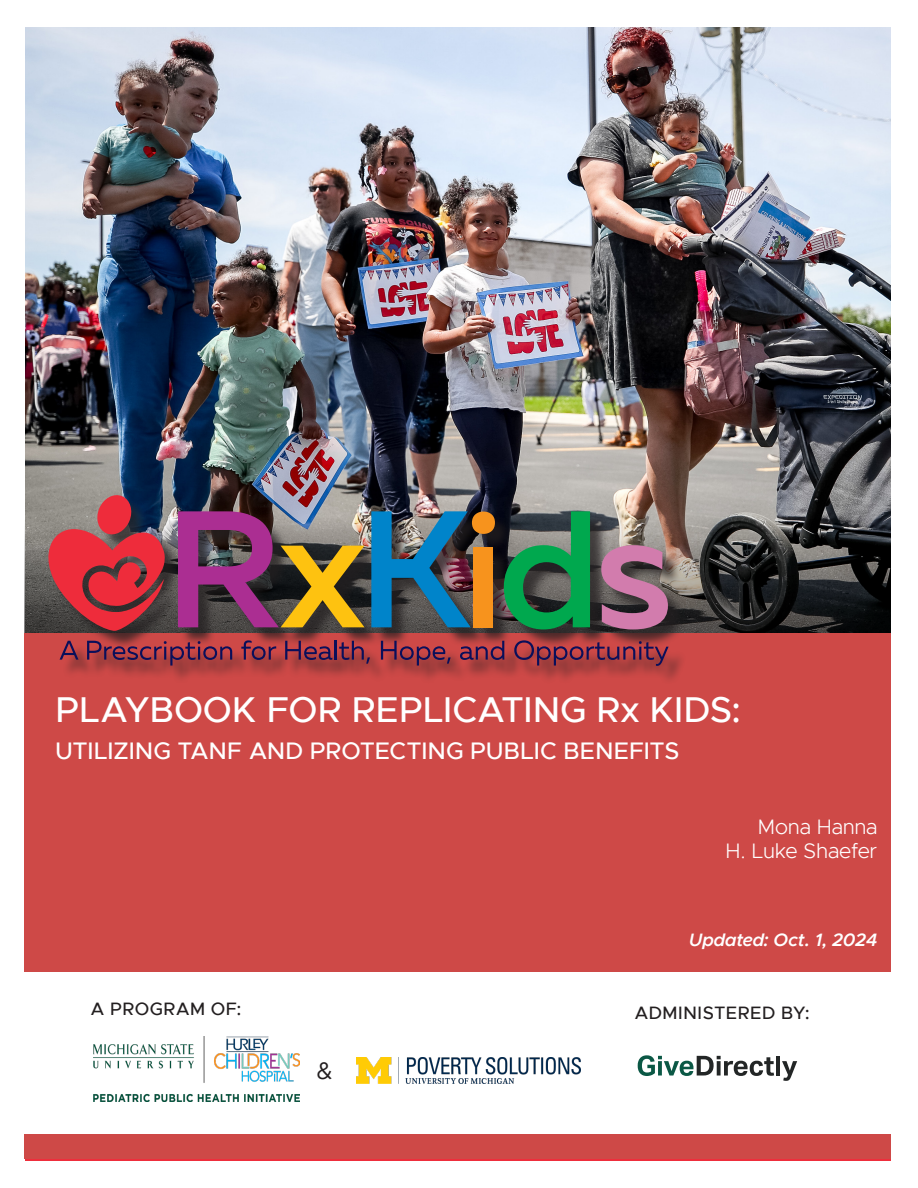
<style>
.page{position:relative;width:918px;height:1188px;background:#fff}
.page>*{position:absolute;margin:0;border:0;box-sizing:border-box;transform-origin:0 0}
.Body_Headline{font:500 36px "Metropolis";letter-spacing:-.005em;color:#fff}
.Body_Headline-2{font:500 24px "Metropolis";letter-spacing:-.005em;color:#fff}
.Body_Text{font:24px "Metropolis";color:#231f20}
.Body_Headline-3{font:300 21px/24px "Metropolis";letter-spacing:.005em;color:#fff;text-align:right}
.Body_Text-2{font:500 18px "Metropolis";letter-spacing:.03em;color:#231f20}
.Body_Text-3{font:italic 600 18px "Metropolis";color:#fff}
</style>
<div class="page">
<img style="left:25px;top:27px;width:866px;height:489px">
<div style="left:25px;top:633px;width:866px;height:526px;background:#ce4947"></div>
<svg style="left:25px;top:516px;width:866px;height:117px"></svg>
<div style="left:0;top:972px;width:918px;height:162px;background:#fff"></div>
<div style="left:51px;top:498px;width:635px;height:186px;background:#231f20;opacity:.75"></div>
<svg style="left:60px;top:641px;width:19px;height:19px"></svg>
<svg style="left:87px;top:641px;width:145px;height:25px"></svg>
<svg style="left:241px;top:640px;width:35px;height:20px"></svg>
<svg style="left:285px;top:641px;width:47px;height:19px"></svg>
<hr style="left:335px;top:640px;width:2px;height:20px;background:#0a0f5a">
<svg style="left:339px;top:641px;width:31px;height:23px"></svg>
<svg style="left:381px;top:641px;width:70px;height:25px"></svg>
<svg style="left:460px;top:641px;width:44px;height:19px"></svg>
<svg style="left:514px;top:640px;width:155px;height:26px"></svg>
<svg style="left:178px;top:511px;width:187px;height:116px"></svg>
<img style="left:371px;top:511px;width:124px;height:116px">
<div style="left:474px;top:547px;width:19px;height:80px;background:#f7931d"></div>
<svg style="left:504px;top:511px;width:86px;height:118px"></svg>
<svg style="left:601px;top:545px;width:67px;height:84px"></svg>
<svg style="left:45px;top:493px;width:120px;height:138px"></svg>
<img style="left:93px;top:1037px;width:206px;height:65px">
<img style="left:356px;top:1058px;width:225px;height:25px">
<svg style="left:638px;top:1055px;width:136px;height:21px"></svg>
<hr style="left:776px;top:1056px;width:4px;height:20px;background:#232626">
<svg style="left:782px;top:1061px;width:15px;height:20px"></svg>
<p class="Body_Headline" style="left:56px;top:687px;width:687px">PLAYBOOK FOR REPLICATING Rx KIDS:</p>
<p class="Body_Headline-2" style="left:56px;top:736px;width:625px">UTILIZING TANF AND PROTECTING PUBLIC BENEFITS</p>
<p class="Body_Headline-3" style="left:725px;top:815px;width:154px">Mona Hanna<br>H. Luke Shaefer</p>
<p class="Body_Text-3" style="left:689px;top:928px;width:190px">Updated: Oct. 1, 2024</p>
<p class="Body_Text-2" style="left:91px;top:998px;width:152px">A PROGRAM OF:</p>
<p class="Body_Text-2" style="left:634px;top:1001px;width:177px">ADMINISTERED BY:</p>
<p class="Body_Text" style="left:316px;top:1056px;width:18px">&amp;</p>
</div>
